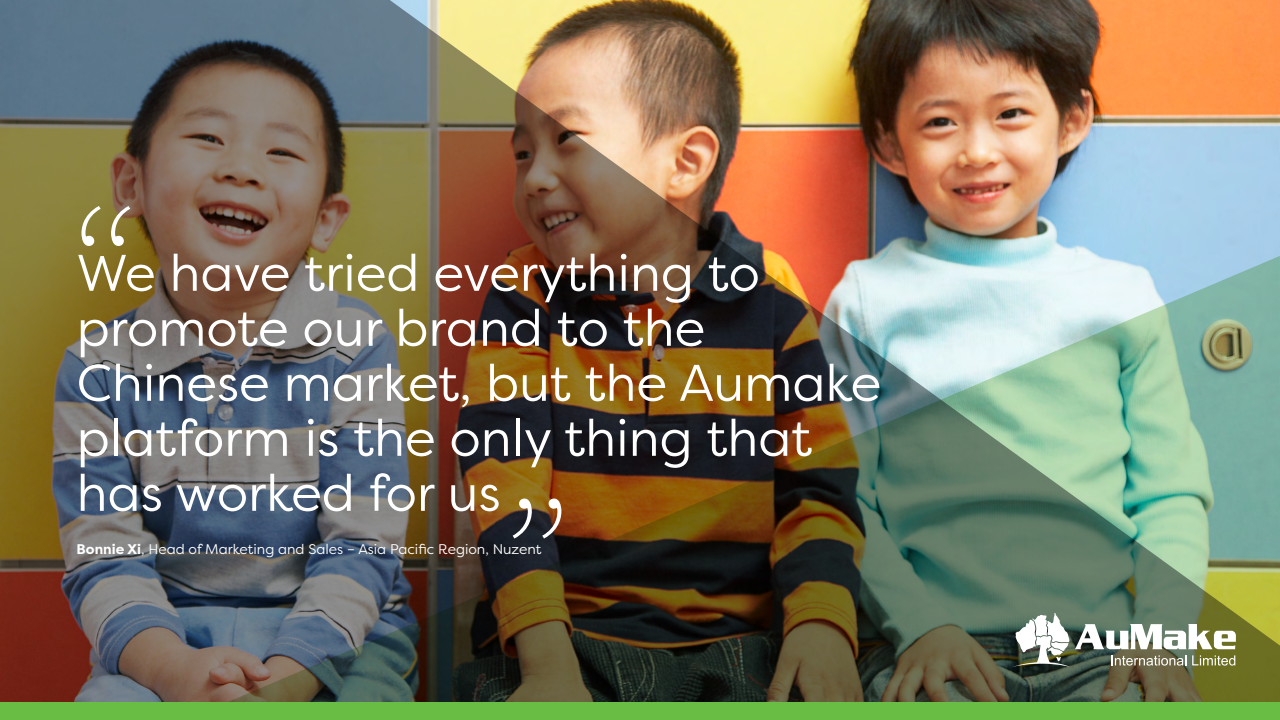
<style>
.page{position:relative;width:1280px;height:720px;background:#fff}
.page>*{position:absolute;margin:0;border:0;box-sizing:border-box;transform-origin:0 0}
.TITLE_HEAD_NO_LINES{font:100 200px "Filson Pro";color:#fff}
.PULL_OUT_QUOTE{font:51.3px/55px "Filson Pro";color:#fff}
.QUOTE_CAPTION{font:14px "Filson Pro";color:#fff}
.s1{font-weight:700}
</style>
<div class="page">
<div style="left:0;top:702px;width:1280px;height:18px;background:#69bd45"></div>
<img style="left:0;top:0;width:1280px;height:702px">
<svg style="left:1013px;top:613px;width:223px;height:54px"></svg>
<p class="TITLE_HEAD_NO_LINES" style="left:69px;top:155px;width:72px">“</p>
<p class="PULL_OUT_QUOTE" style="left:77px;top:244px;width:806px">We have tried everything to promote our brand to the<br>Chinese market, but the Aumake platform is the only thing that has worked for us</p>
<p class="TITLE_HEAD_NO_LINES" style="left:501px;top:447px;width:73px">”</p>
<p class="QUOTE_CAPTION" style="left:77px;top:540px;width:466px"><span class="s1">Bonnie Xi</span>, Head of Marketing and Sales – Asia Pacific Region, Nuzent</p>
</div>
